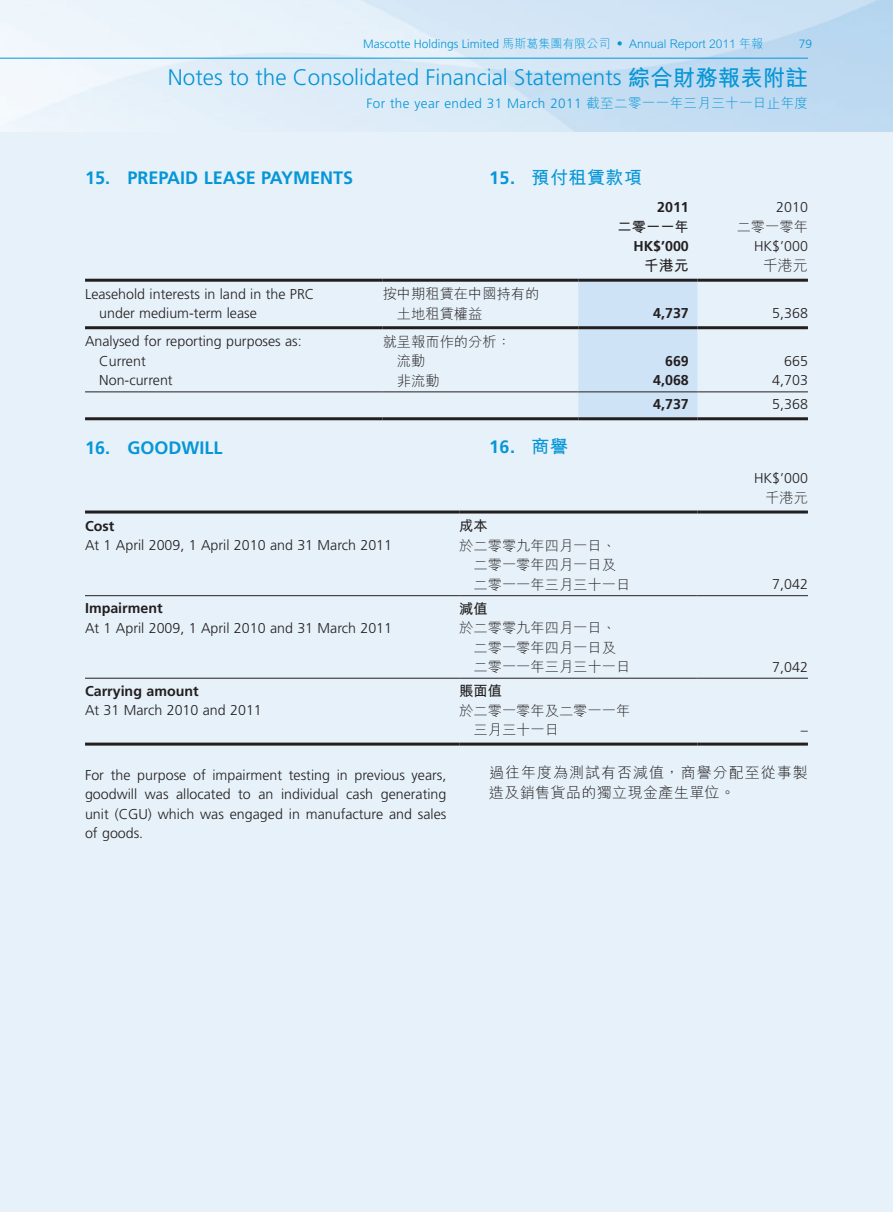
<style>
.page{position:relative;width:893px;height:1212px;background:#e6f1f9}
.page>*{position:absolute;margin:0;border:0;box-sizing:border-box;transform-origin:0 0}
.t1{font:300 22.5px "Frutiger LT Std";color:#0696d7}
.t2{font:700 18px "Frutiger LT Std";color:#0696d7}
.t3{font:700 18px "M Hei HK";letter-spacing:.03em;color:#0696d7}
.t4{font:300 15px/19.5px "M Hei HK";letter-spacing:.07em;color:#231f20}
.t5{font:700 15px "M Hei HK";color:#231f20}
.t6{font:300 14.25px/19.5px "Frutiger LT Std";color:#231f20}
.t7{font:300 14.25px/19.5px "M Hei HK";color:#231f20}
.t8{font:700 14.25px "Frutiger LT Std";color:#231f20}
.t9{font:700 14.25px "M Hei HK";color:#231f20}
.t10{font:300 13.5px "Frutiger LT Std";letter-spacing:.03em;color:#0696d7}
.t11{font:300 12px "M Hei HK";color:#0696d7}
.t12{font:300 12px "Frutiger LT Std";color:#0696d7}
.s1{font-family:"Frutiger LT Std"}
.s2{font-family:"M Hei HK";font-weight:700}
.s3{font-family:"M Hei HK"}
</style>
<div class="page">
<img style="left:0;top:0;width:893px;height:132px">
<hr style="left:0;top:58px;width:808px;height:1px;background:#0696d7">
<div style="left:578px;top:282px;width:119px;height:135px;background:#cee3f5"></div>
<hr style="left:85px;top:279px;width:298px;height:3px;background:#231f20">
<hr style="left:383px;top:279px;width:195px;height:3px;background:#231f20">
<hr style="left:578px;top:279px;width:119px;height:3px;background:#231f20">
<hr style="left:697px;top:279px;width:111px;height:3px;background:#231f20">
<hr style="left:85px;top:326px;width:298px;height:3px;background:#231f20">
<hr style="left:383px;top:326px;width:195px;height:3px;background:#231f20">
<hr style="left:578px;top:326px;width:119px;height:3px;background:#231f20">
<hr style="left:697px;top:326px;width:111px;height:3px;background:#231f20">
<hr style="left:85px;top:391px;width:298px;height:1px;background:#231f20">
<hr style="left:383px;top:391px;width:195px;height:1px;background:#231f20">
<hr style="left:578px;top:391px;width:119px;height:1px;background:#231f20">
<hr style="left:697px;top:391px;width:111px;height:1px;background:#231f20">
<hr style="left:85px;top:417px;width:298px;height:3px;background:#231f20">
<hr style="left:383px;top:417px;width:195px;height:3px;background:#231f20">
<hr style="left:578px;top:417px;width:119px;height:3px;background:#231f20">
<hr style="left:697px;top:417px;width:111px;height:3px;background:#231f20">
<hr style="left:85px;top:510px;width:374px;height:3px;background:#231f20">
<hr style="left:459px;top:510px;width:238px;height:3px;background:#231f20">
<hr style="left:697px;top:510px;width:111px;height:3px;background:#231f20">
<hr style="left:85px;top:595px;width:374px;height:1px;background:#231f20">
<hr style="left:459px;top:595px;width:238px;height:1px;background:#231f20">
<hr style="left:697px;top:595px;width:111px;height:1px;background:#231f20">
<hr style="left:85px;top:678px;width:374px;height:1px;background:#231f20">
<hr style="left:459px;top:678px;width:238px;height:1px;background:#231f20">
<hr style="left:697px;top:678px;width:111px;height:1px;background:#231f20">
<hr style="left:85px;top:742px;width:374px;height:3px;background:#231f20">
<hr style="left:459px;top:742px;width:238px;height:3px;background:#231f20">
<hr style="left:697px;top:742px;width:111px;height:3px;background:#231f20">
<p class="t11" style="left:363px;top:35px;width:402px"><span class="s1">Mascotte Holdings Limited</span> 馬斯葛集團有限公司 • Annual Report 2011 年報</p>
<p class="t12" style="left:799px;top:37px;width:15px">79</p>
<h1 class="t1" style="left:168px;top:64px;width:642px">Notes to the Consolidated Financial Statements <span class="s2">綜合財務報表附註</span></h1>
<p class="t10" style="left:366px;top:96px;width:443px">For the year ended 31 March 2011 <span class="s3">截至二零一一年三月三十一日止年度</span></p>
<p class="t2" style="left:85px;top:167px;width:270px">15. PREPAID LEASE PAYMENTS</p>
<p class="t3" style="left:489px;top:164px;width:155px"><span class="s1">15.</span> 預付租賃款項</p>
<p class="t8" style="left:657px;top:199px;width:33px">2011</p>
<p class="t6" style="left:776px;top:198px;width:33px">2010</p>
<p class="t9" style="left:618px;top:217px;width:73px">二零一一年</p>
<p class="t7" style="left:737px;top:217px;width:73px">二零一零年</p>
<p class="t8" style="left:633px;top:238px;width:57px">HK$’000</p>
<p class="t6" style="left:754px;top:237px;width:55px">HK$’000</p>
<p class="t5" style="left:644px;top:255px;width:46px">千港元</p>
<p class="t4" style="left:763px;top:255px;width:46px">千港元</p>
<p class="t6" style="left:99px;top:284px;width:217px;text-indent:-14px">Leasehold interests in land in the PRC under medium-term lease</p>
<p class="t7" style="left:397px;top:284px;width:144px;text-indent:-14px">按中期租賃在中國持有的土地租賃權益</p>
<p class="t8" style="left:653px;top:305px;width:37px">4,737</p>
<p class="t6" style="left:772px;top:304px;width:37px">5,368</p>
<p class="t6" style="left:85px;top:332px;width:218px">Analysed for reporting purposes as:</p>
<p class="t7" style="left:383px;top:331px;width:130px">就呈報而作的分析：</p>
<p class="t6" style="left:99px;top:351px;width:48px">Current</p>
<p class="t7" style="left:397px;top:351px;width:30px">流動</p>
<p class="t8" style="left:665px;top:352px;width:25px">669</p>
<p class="t6" style="left:784px;top:351px;width:25px">665</p>
<p class="t6" style="left:99px;top:371px;width:75px">Non-current</p>
<p class="t7" style="left:397px;top:370px;width:44px">非流動</p>
<p class="t8" style="left:653px;top:372px;width:37px">4,068</p>
<p class="t6" style="left:772px;top:371px;width:37px">4,703</p>
<p class="t8" style="left:653px;top:396px;width:37px">4,737</p>
<p class="t6" style="left:772px;top:395px;width:37px">5,368</p>
<p class="t2" style="left:85px;top:438px;width:139px">16. GOODWILL</p>
<p class="t6" style="left:754px;top:469px;width:55px">HK$’000</p>
<p class="t7" style="left:765px;top:488px;width:44px">千港元</p>
<p class="t8" style="left:85px;top:517px;width:31px">Cost</p>
<p class="t9" style="left:459px;top:516px;width:30px">成本</p>
<p class="t6" style="left:85px;top:536px;width:309px">At 1 April 2009, 1 April 2010 and 31 March 2011</p>
<p class="t7" style="left:473px;top:535px;width:158px;text-indent:-14px">於二零零九年四月一日、二零一零年四月一日及二零一一年三月三十一日</p>
<p class="t2" style="left:489px;top:436px;width:81px">16. <span class="s3">商譽</span></p>
<p class="t6" style="left:772px;top:575px;width:37px">7,042</p>
<p class="t8" style="left:85px;top:600px;width:79px">Impairment</p>
<p class="t9" style="left:459px;top:598px;width:30px">減值</p>
<p class="t6" style="left:85px;top:618px;width:309px">At 1 April 2009, 1 April 2010 and 31 March 2011</p>
<p class="t7" style="left:473px;top:618px;width:158px;text-indent:-14px">於二零零九年四月一日、二零一零年四月一日及二零一一年三月三十一日</p>
<p class="t8" style="left:85px;top:682px;width:115px">Carrying amount</p>
<p class="t9" style="left:459px;top:681px;width:44px">賬面值</p>
<p class="t6" style="left:85px;top:701px;width:178px">At 31 March 2010 and 2011</p>
<p class="t7" style="left:473px;top:700px;width:158px;text-indent:-14px">於二零一零年及二零一一年三月三十一日</p>
<p class="t6" style="left:772px;top:657px;width:37px">7,042</p>
<p class="t6" style="left:801px;top:720px;width:9px">–</p>
<p class="t6" style="left:85px;top:765px;width:363px;text-align:justify">For the purpose of impairment testing in previous years, goodwill was allocated to an individual cash generating unit (CGU) which was engaged in manufacture and sales of goods.</p>
<p class="t4" style="left:489px;top:762px;width:320px">過往年度為測試有否減值，商譽分配至從事製造及銷售貨品的獨立現金產生單位。</p>
</div>
